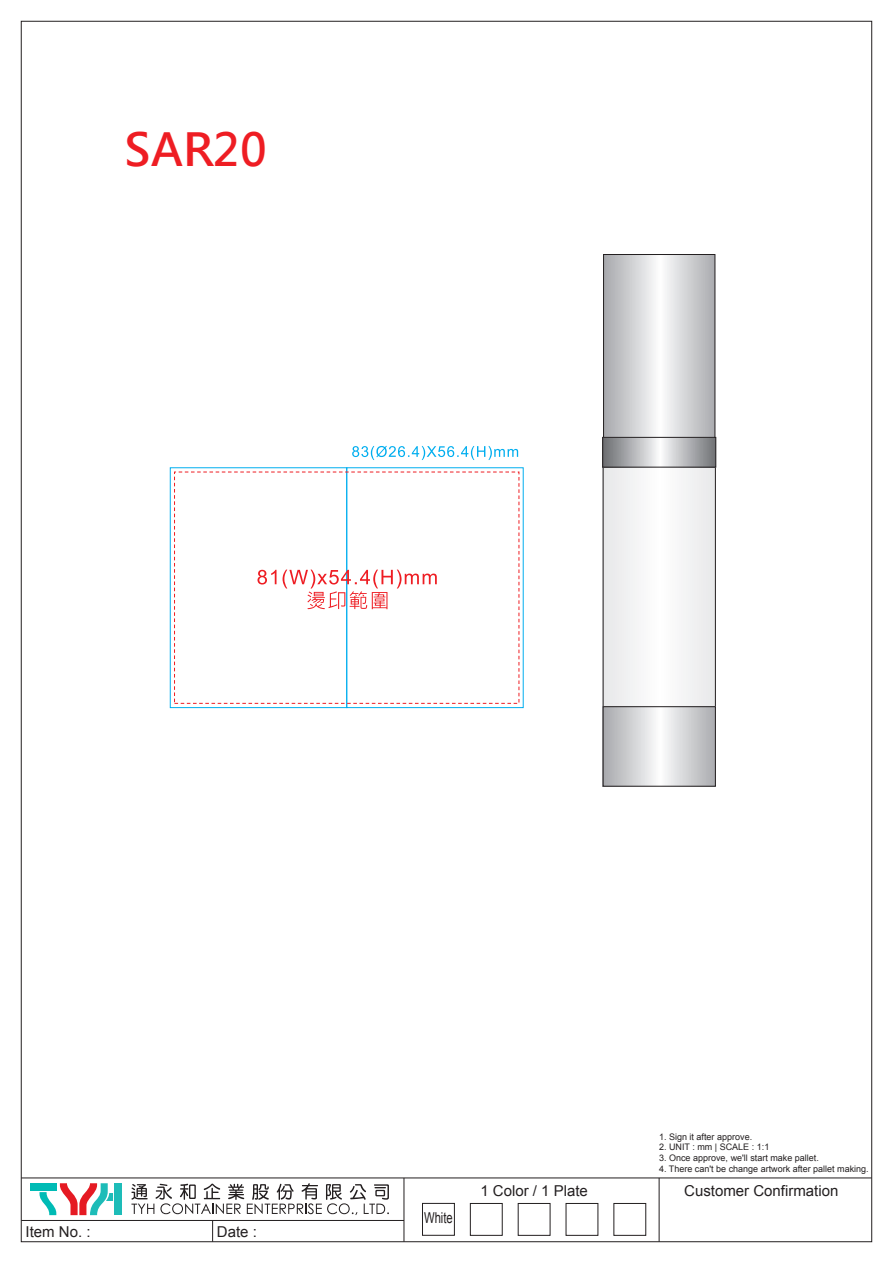
<style>
.page{position:relative;width:893px;height:1263px;background:#fff}
.page>*{position:absolute;margin:0;border:0;box-sizing:border-box;transform-origin:0 0}
.t1{font:700 45px "Microsoft Jheng Hei";color:#ee1d23}
.t2{font:15px "Arial";color:#231f20}
.t3{font:15px "Arial";color:#231f20;scale:.75 1}
.t4{font:9px "Arial";color:#231f20}
</style>
<div class="page">
<div style="left:170px;top:467px;width:177px;height:241px;border:1px solid #00aeef"></div>
<div style="left:346px;top:467px;width:178px;height:241px;border:1px solid #00aeef"></div>
<div style="left:603px;top:467px;width:113px;height:240px;background:#f2f3f4"></div>
<svg style="left:604px;top:439px;width:110px;height:27px"></svg>
<div style="left:602px;top:437px;width:114px;height:31px;border:1px solid #231f20"></div>
<svg style="left:605px;top:256px;width:108px;height:180px"></svg>
<div style="left:603px;top:254px;width:112px;height:184px;border:1px solid #231f20"></div>
<svg style="left:605px;top:708px;width:109px;height:77px"></svg>
<div style="left:603px;top:706px;width:113px;height:81px;border:1px solid #231f20"></div>
<svg style="left:352px;top:446px;width:166px;height:14px"></svg>
<svg style="left:257px;top:570px;width:180px;height:39px"></svg>
<hr style="left:21px;top:1177px;width:851px;height:1px;background:#231f20">
<hr style="left:21px;top:1220px;width:383px;height:1px;background:#231f20">
<hr style="left:404px;top:1178px;width:1px;height:64px;background:#231f20">
<hr style="left:659px;top:1178px;width:1px;height:64px;background:#231f20">
<div style="left:30px;top:1183px;width:26px;height:7px;background:#00bbb5"></div>
<div style="left:115px;top:1183px;width:7px;height:32px;background:#1dbcb8"></div>
<svg style="left:40px;top:1183px;width:73px;height:32px"></svg>
<svg style="left:131px;top:1183px;width:258px;height:59px"></svg>
<div style="left:422px;top:1203px;width:33px;height:33px;border:1px solid #231f20"></div>
<div style="left:470px;top:1203px;width:33px;height:33px;border:1px solid #231f20"></div>
<div style="left:518px;top:1203px;width:32px;height:33px;border:1px solid #231f20"></div>
<div style="left:566px;top:1203px;width:32px;height:33px;border:1px solid #231f20"></div>
<div style="left:613px;top:1203px;width:33px;height:33px;border:1px solid #231f20"></div>
<h1 class="t1" style="left:125px;top:121px;width:144px">SAR20</h1>
<h2 class="t2" style="left:26px;top:1221px;width:67px">Item No. :</h2>
<h2 class="t2" style="left:217px;top:1221px;width:42px">Date :</h2>
<h2 class="t3" style="left:424px;top:1208px;width:40px">White</h2>
<h2 class="t2" style="left:480px;top:1180px;width:109px">1 Color / 1 Plate</h2>
<p class="t4" style="left:659px;top:1130px;width:95px">1. Sign it after approve.</p>
<p class="t4" style="left:659px;top:1141px;width:112px">2. UNIT : mm | SCALE : 1:1</p>
<p class="t4" style="left:659px;top:1152px;width:161px">3. Once approve, we'll start make pallet.</p>
<p class="t4" style="left:659px;top:1163px;width:211px">4. There can't be change artwork after pallet making.</p>
<h2 class="t2" style="left:684px;top:1180px;width:156px">Customer Confirmation</h2>
</div>
